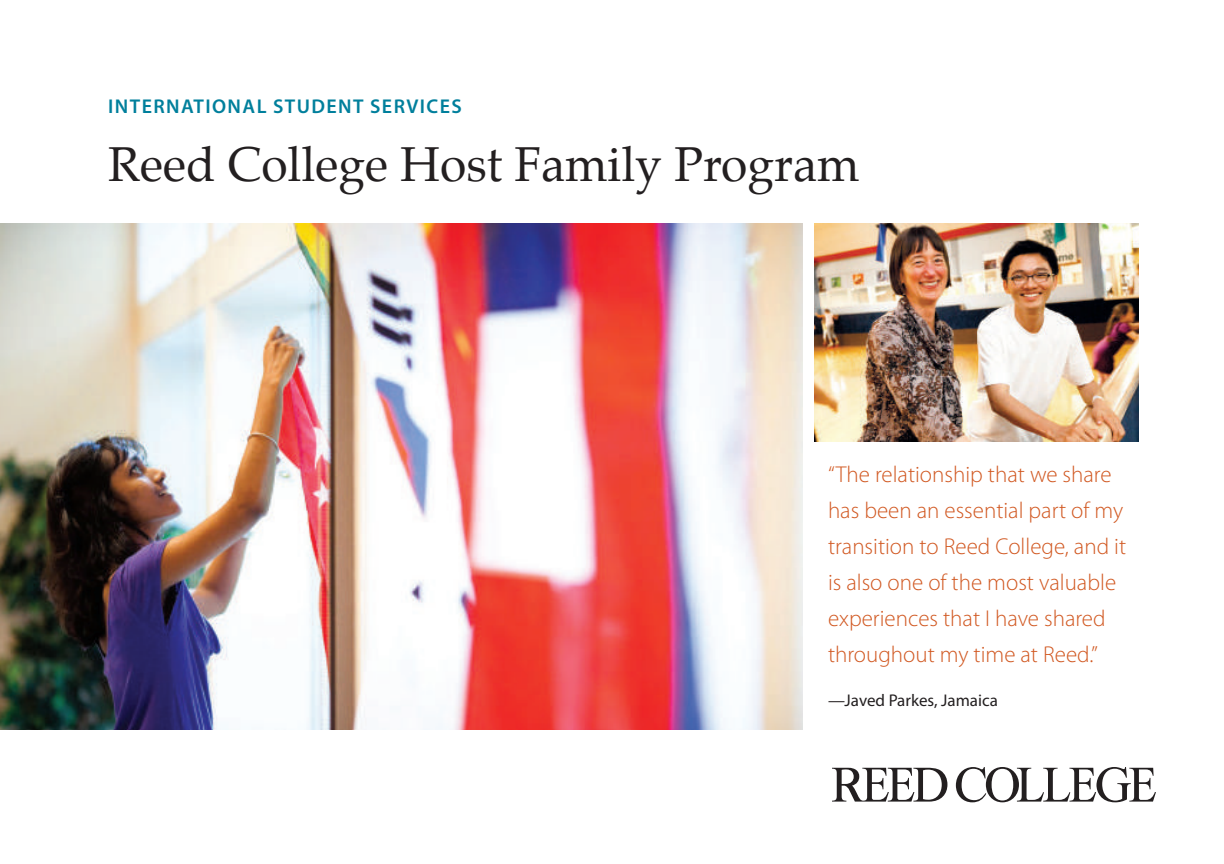
<style>
.page{position:relative;width:1224px;height:864px;background:#fff}
.page>*{position:absolute;margin:0;border:0;box-sizing:border-box;transform-origin:0 0}
.t1{font:48px "Palatino";color:#231f20}
.t2{font:300 23px/36px "Myriad Pro";color:#d15821}
.t3{font:600 20px "Myriad Pro";letter-spacing:.07em;color:#007f9c}
.t4{font:17px "Myriad Pro";color:#231f20}
</style>
<div class="page">
<img style="left:0;top:224px;width:802px;height:506px">
<svg style="left:832px;top:767px;width:324px;height:35px"></svg>
<img style="left:814px;top:224px;width:324px;height:218px">
<p class="t3" style="left:108px;top:94px;width:355px">INTERNATIONAL STUDENT SERVICES</p>
<h1 class="t1" style="left:108px;top:125px;width:753px">Reed College Host Family Program</h1>
<p class="t2" style="left:828px;top:456px;width:300px">“The relationship that we share has been an essential part of my transition to Reed College, and it is also one of the most valuable experiences that I have shared throughout my time at Reed.”</p>
<p class="t4" style="left:828px;top:689px;width:171px">—Javed Parkes, Jamaica</p>
</div>
